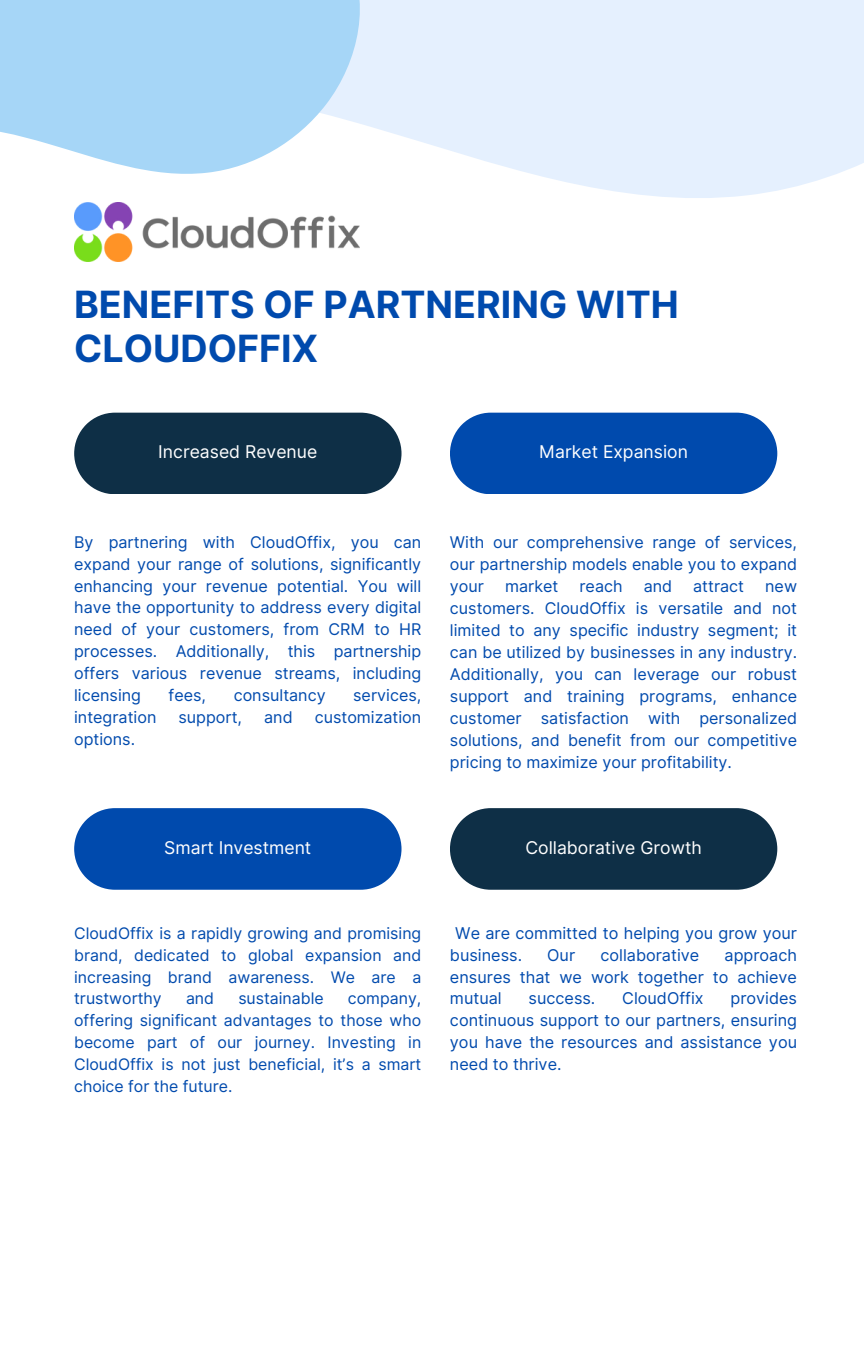
<style>
.page{position:relative;width:864px;height:1350px;background:#fff}
.page>*{position:absolute;margin:0;border:0;box-sizing:border-box;transform-origin:0 0}
.t1{font:700 37.57px/43.9px "Inter";color:#004aad}
.t2{font:17.55px "Inter";color:#fff}
.t3{font:16.2px/22.1px "Inter";color:#004aad;text-align:justify}
.t4{font:15.97px/22.1px "Inter";color:#004aad;text-align:justify}
</style>
<div class="page">
<div style="left:74px;top:413px;width:328px;height:81px;background:#0e2f46"></div>
<svg style="left:74px;top:808px;width:328px;height:82px;background:#0f54b1"></svg>
<div style="left:450px;top:413px;width:327px;height:81px;background:#004aad"></div>
<svg style="left:450px;top:808px;width:327px;height:82px;background:#1b3a50"></svg>
<img style="left:74px;top:210px;width:285px;height:51px">
<svg style="left:75px;top:0;width:789px;height:210px;fill:#e5f0fe"></svg>
<svg style="left:0;top:0;width:373px;height:179px;fill:#a6d6f7"></svg>
<p class="t1" style="left:74px;top:283px;width:606px">BENEFITS OF PARTNERING WITH<br>CLOUDOFFIX</p>
<p class="t2" style="left:158px;top:441px;width:161px">Increased Revenue</p>
<h1 class="t2" style="left:539px;top:441px;width:150px">Market Expansion</h1>
<p class="t3" style="left:74px;top:531px;width:349px">By partnering with CloudOffix, you can expand your range of solutions, significantly enhancing your revenue potential. You will have the opportunity to address every digital need of your customers, from CRM to HR processes. Additionally, this partnership offers various revenue streams, including licensing</p>
<p class="t3" style="left:169px;top:684px;width:39px">fees,</p>
<p class="t3" style="left:234px;top:684px;width:93px">consultancy</p>
<p class="t3" style="left:353px;top:684px;width:70px">services,</p>
<p class="t3" style="left:74px;top:706px;width:84px">integration</p>
<p class="t3" style="left:179px;top:706px;width:65px">support,</p>
<p class="t3" style="left:264px;top:706px;width:30px">and</p>
<p class="t3" style="left:315px;top:706px;width:108px">customization</p>
<p class="t3" style="left:74px;top:728px;width:63px">options.</p>
<p class="t3" style="left:450px;top:531px;width:349px">With our comprehensive range of services, our partnership models enable you to expand your</p>
<p class="t3" style="left:505px;top:575px;width:55px">market</p>
<p class="t3" style="left:579px;top:575px;width:45px">reach</p>
<p class="t3" style="left:644px;top:575px;width:30px">and</p>
<p class="t3" style="left:693px;top:575px;width:52px">attract</p>
<p class="t3" style="left:450px;top:575px;width:349px;text-indent:315px">new customers. CloudOffix is versatile and not limited to any specific industry segment; it can be utilized by businesses in any industry.<br>Additionally, you can leverage our robust support and training programs, enhance customer satisfaction with personalized solutions, and benefit from our competitive pricing to maximize your profitability.</p>
<p class="t2" style="left:164px;top:837px;width:149px">Smart Investment</p>
<p class="t2" style="left:525px;top:837px;width:178px">Collaborative Growth</p>
<p class="t4" style="left:74px;top:922px;width:349px">CloudOffix is a rapidly growing and promising brand, dedicated to global expansion and increasing brand awareness. We are a trustworthy</p>
<p class="t4" style="left:186px;top:988px;width:30px">and</p>
<p class="t4" style="left:238px;top:988px;width:87px">sustainable</p>
<p class="t4" style="left:74px;top:988px;width:349px;text-indent:274px">company, offering significant advantages to those who become part of our journey. Investing in CloudOffix is not just beneficial, it’s a smart choice for the future.</p>
<p class="t3" style="left:450px;top:922px;width:349px;text-indent:5px">We are committed to helping you grow your business.</p>
<p class="t3" style="left:547px;top:944px;width:29px">Our</p>
<p class="t3" style="left:600px;top:944px;width:100px">collaborative</p>
<p class="t3" style="left:450px;top:944px;width:349px;text-indent:275px">approach ensures that we work together to achieve mutual</p>
<p class="t3" style="left:529px;top:988px;width:68px">success.</p>
<p class="t3" style="left:622px;top:988px;width:83px">CloudOffix</p>
<p class="t3" style="left:450px;top:988px;width:349px;text-indent:281px">provides continuous support to our partners, ensuring you have the resources and assistance you need to thrive.</p>
</div>
